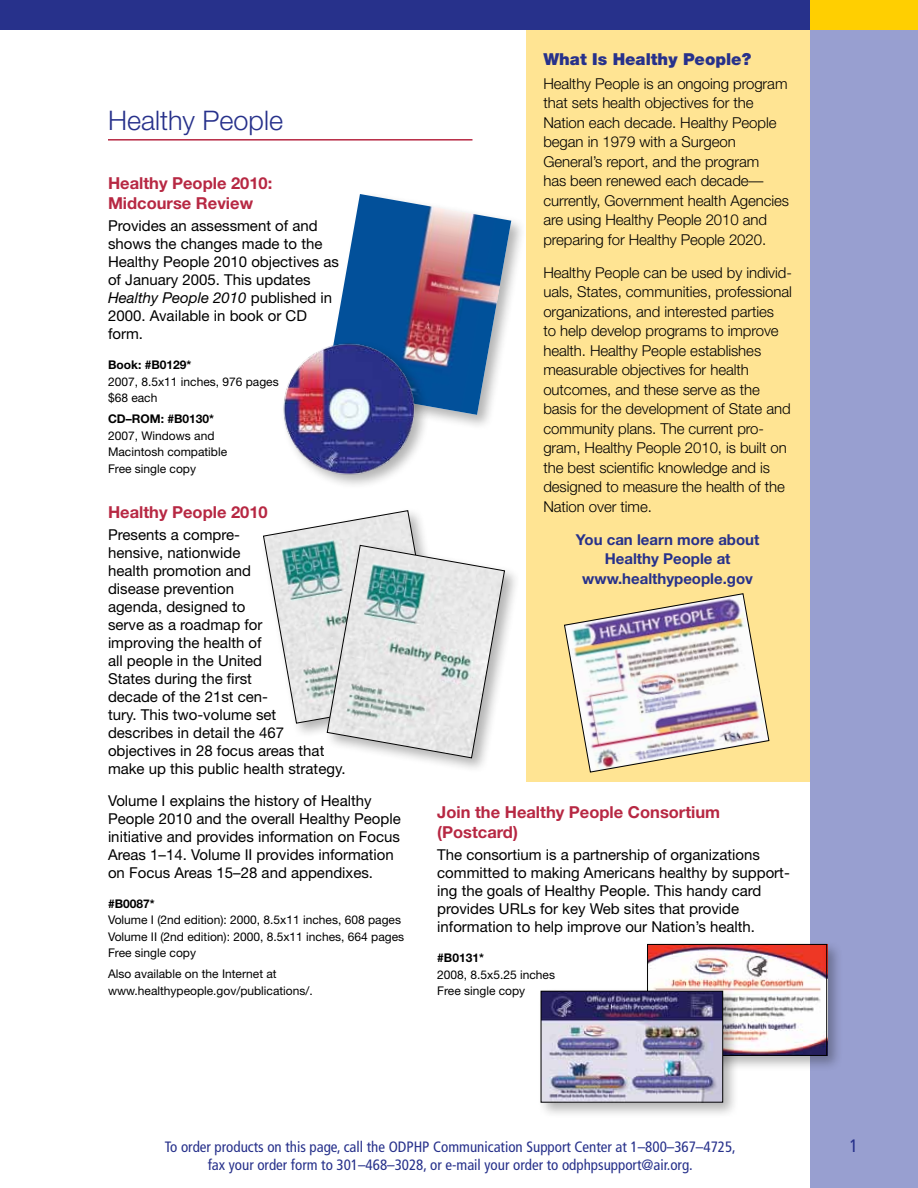
<style>
.page{position:relative;width:918px;height:1188px;background:#fff}
.page>*{position:absolute;margin:0;border:0;box-sizing:border-box;transform-origin:0 0}
.t1{font:300 27px "Helvetica Neue";color:#27318b}
.t2{font:condensed 18px "Frutiger";color:#27318b}
.t3{font:700 16.5px/19.5px "Helvetica Neue";color:#b72843}
.t4{font:900 16.5px "Helvetica Neue";color:#27318b}
.t5{font:15px/18px "Helvetica Neue";color:#000}
.t6{font:300 15px/19.5px "Helvetica Neue";letter-spacing:-.005em;color:#000}
.t7{font:condensed 15px/18px "Frutiger";color:#27318b;text-align:center}
.t8{font:700 15px/19.5px "Helvetica Neue";color:#27318b;text-align:center}
.t9{font:12px/16.5px "Helvetica Neue";color:#000}
.t10{font:700 12px "Helvetica Neue";color:#000}
.s1{font-style:italic}
.s2{font-weight:700}
</style>
<div class="page">
<svg style="left:0;top:0;width:1px;height:29px"></svg>
<div style="left:526px;top:28px;width:284px;height:754px;background:#ffe493"></div>
<div style="left:810px;top:29px;width:108px;height:1159px;background:#989fd0"></div>
<hr style="left:108px;top:139px;width:364px;height:2px;background:#b72843">
<div style="left:810px;top:0;width:108px;height:29px;background:#ffcf01"></div>
<div style="left:1px;top:0;width:809px;height:29px;background:#27318b"></div>
<div style="left:321px;top:190px;width:205px;height:239px;background:#000;opacity:.3"></div>
<img style="left:326px;top:194px;width:185px;height:221px">
<div style="left:280px;top:340px;width:149px;height:149px;background:#000;opacity:.3"></div>
<img style="left:280px;top:338px;width:147px;height:146px">
<div style="left:323px;top:541px;width:196px;height:232px;background:#000;opacity:.3"></div>
<svg style="left:263px;top:510px;width:242px;height:248px"></svg>
<img style="left:564px;top:593px;width:206px;height:180px">
<div style="left:643px;top:940px;width:200px;height:132px;background:#000;opacity:.3"></div>
<img style="left:649px;top:946px;width:176px;height:108px">
<div style="left:647px;top:944px;width:180px;height:112px;border:1px solid #000"></div>
<div style="left:536px;top:987px;width:203px;height:131px;background:#000;opacity:.3"></div>
<img style="left:543px;top:993px;width:178px;height:108px">
<div style="left:541px;top:991px;width:182px;height:112px;border:1px solid #000"></div>
<h1 class="t1" style="left:108px;top:104px;width:177px">Healthy People</h1>
<h2 class="t3" style="left:108px;top:173px;width:166px">Healthy People 2010:<br>Midcourse Review</h2>
<p class="t5" style="left:108px;top:217px;width:233px">Provides an assessment of and shows the changes made to the<br>Healthy People 2010 objectives as of January 2005. This updates<br><span class="s1">Healthy People 2010</span> published in<br>2000. Available in book or CD form.</p>
<p class="t9" style="left:108px;top:356px;width:172px"><span class="s2">Book: #B0129*<br></span>2007, 8.5x11 inches, 976 pages $68 each</p>
<p class="t9" style="left:108px;top:410px;width:121px"><span class="s2">CD–ROM: #B0130*<br></span>2007, Windows and<br>Macintosh compatible<br>Free single copy</p>
<h2 class="t3" style="left:108px;top:502px;width:161px">Healthy People 2010</h2>
<p class="t5" style="left:108px;top:526px;width:239px">Presents a compre-<br>hensive, nationwide<br>health promotion and<br>disease prevention<br>agenda, designed to<br>serve as a roadmap for<br>improving the health of<br>all people in the United<br>States during the first<br>decade of the 21st cen-<br>tury. This two-volume set<br>describes in detail the 467 objectives in 28 focus areas that make up this public health strategy.</p>
<p class="t5" style="left:108px;top:791px;width:294px">Volume I explains the history of Healthy People 2010 and the overall Healthy People initiative and provides information on Focus Areas 1–14. Volume II provides information on Focus Areas 15–28 and appendixes.</p>
<p class="t9" style="left:108px;top:895px;width:298px"><span class="s2">#B0087*<br></span>Volume I (2nd edition): 2000, 8.5x11 inches, 608 pages Volume II (2nd edition): 2000, 8.5x11 inches, 664 pages Free single copy</p>
<p class="t9" style="left:108px;top:965px;width:170px">Also available on the Internet at</p>
<p class="t9" style="left:108px;top:982px;width:206px">www.healthypeople.gov/publications/.</p>
<h3 class="t4" style="left:543px;top:49px;width:209px">What Is Healthy People?</h3>
<p class="t6" style="left:543px;top:73px;width:247px">Healthy People is an ongoing program that sets health objectives for the Nation each decade. Healthy People began in 1979 with a Surgeon General’s report, and the program<br>has been renewed each decade— currently, Government health Agencies are using Healthy People 2010 and preparing for Healthy People 2020.</p>
<p class="t6" style="left:543px;top:262px;width:250px">Healthy People can be used by individ&shy;uals, States, communities, professional organizations, and interested parties<br>to help develop programs to improve health. Healthy People establishes measurable objectives for health outcomes, and these serve as the basis for the development of State and community plans. The current pro&shy;gram, Healthy People 2010, is built on the best scientific knowledge and is designed to measure the health of the Nation over time.</p>
<p class="t8" style="left:576px;top:529px;width:185px">You can learn more about<br>Healthy People at</p>
<p class="t8" style="left:582px;top:568px;width:172px">www.healthypeople.gov</p>
<h2 class="t3" style="left:437px;top:802px;width:284px">Join the Healthy People Consortium (Postcard)</h2>
<p class="t5" style="left:437px;top:846px;width:353px">The consortium is a partnership of organizations committed to making Americans healthy by support&shy;ing the goals of Healthy People. This handy card provides URLs for key Web sites that provide information to help improve our Nation’s health.</p>
<p class="t10" style="left:437px;top:951px;width:48px">#B0131*</p>
<p class="t9" style="left:437px;top:966px;width:119px">2008, 8.5x5.25 inches<br>Free single copy</p>
<p class="t7" style="left:165px;top:1138px;width:573px">to order products on this page, call the odphp communication support center at 1–800–367–4725, fax your order form to 301–468–3028, or e-mail your order to odphpsupport@air.org.</p>
<p class="t2" style="left:849px;top:1135px;width:10px">1</p>
</div>
